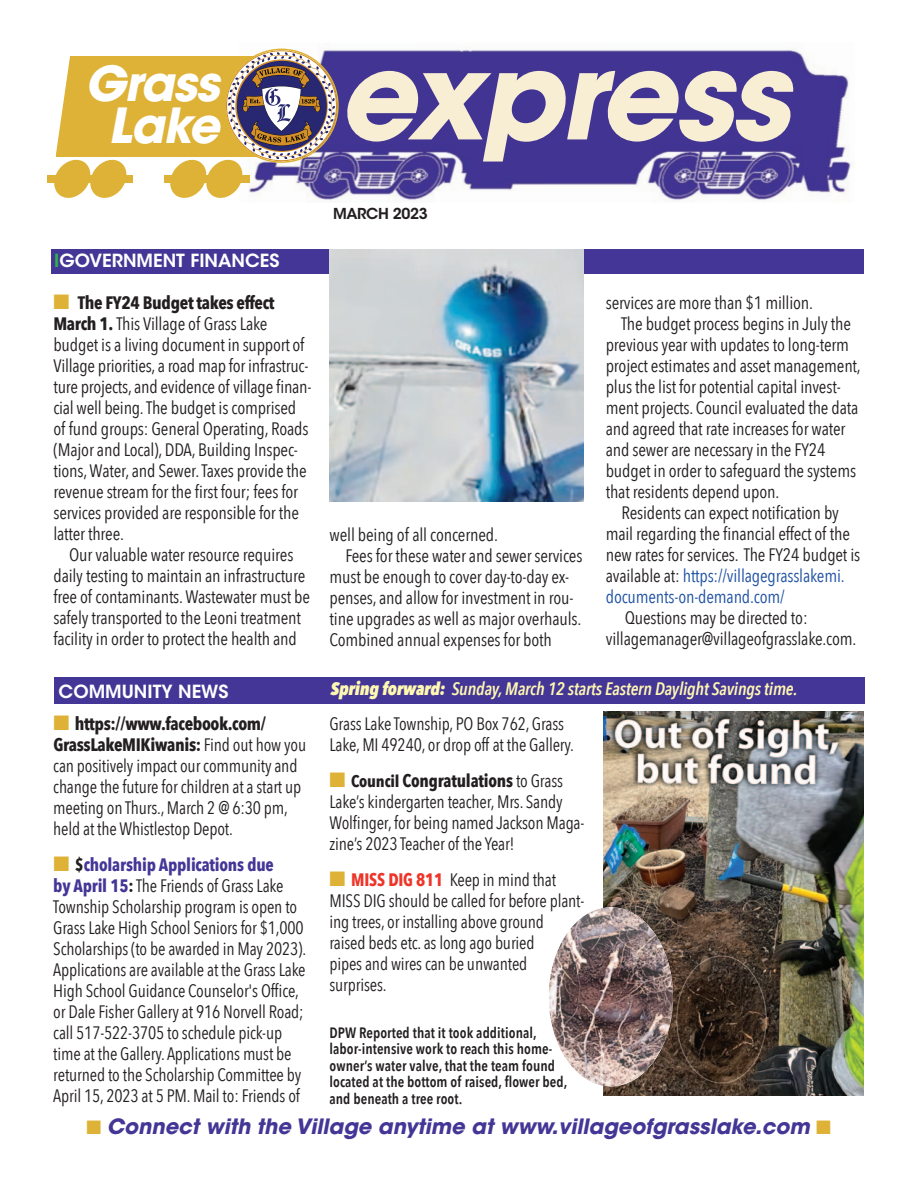
<style>
.page{position:relative;width:918px;height:1188px;background:#fff}
.page>*{position:absolute;margin:0;border:0;box-sizing:border-box;transform-origin:0 0}
.t1{font:italic 700 119.4px "ITC Avant Garde Std";letter-spacing:-.025em;color:#f7eed3}
.t2{font:italic 700 48px "ITC Avant Garde Std";letter-spacing:-.025em;color:#fff}
.t3{font:italic 700 21px "ITC Avant Garde Std";color:#443696}
.t4{font:18px/21px "Avenir Next Condensed";letter-spacing:-.01em;color:#231f20}
.t5{font:18px "Avenir Next Condensed";letter-spacing:-.01em;color:#1e51a3}
.t6{font:italic 600 18px "Avenir Next Condensed";letter-spacing:-.01em;color:#fff8b2}
.t7{font:600 18px "ITC Avant Garde Std";color:#fff}
.t8{font:600 15px/16.5px "Avenir Next Condensed";letter-spacing:.005em;color:#231f20}
.t9{font:600 15px "ITC Avant Garde Std";letter-spacing:-.025em;color:#231f20}
.s1{color:#30b24a}
.s2{color:#ddb236}
.s3{font-weight:700}
.s4{color:#443696}
.s5{font-weight:700;color:#443696}
.s6{color:#231f20}
.s7{font-weight:800}
.s8{font-weight:700;font-size:16.5px}
.s9{font-weight:700;color:#ee3529}
</style>
<div class="page">
<img style="left:275px;top:48px;width:576px;height:154px">
<div style="left:56px;top:57px;width:200px;height:100px;background:#ddb236"></div>
<svg style="left:168px;top:49px;width:171px;height:152px"></svg>
<div style="left:164px;top:175px;width:86px;height:8px;background:#ddb236"></div>
<div style="left:48px;top:175px;width:85px;height:8px;background:#ddb236"></div>
<svg style="left:47px;top:56px;width:81px;height:142px"></svg>
<div style="left:52px;top:249px;width:812px;height:25px;background:#443696"></div>
<div style="left:54px;top:677px;width:811px;height:27px;background:#443696"></div>
<img style="left:604px;top:712px;width:259px;height:383px">
<img style="left:549px;top:907px;width:124px;height:179px;border-radius:50%">
<img style="left:330px;top:249px;width:253px;height:252px">
<p class="t2" style="left:85px;top:57px;width:136px">Grass</p>
<p class="t2" style="left:108px;top:98px;width:113px">Lake</p>
<p class="t7" style="left:54px;top:250px;width:227px"><span class="s1">I</span>GOVERNMENT FINANCES</p>
<p class="t4" style="left:53px;top:293px;width:260px"><span class="s2">■</span> <span class="s3">The FY24 Budget takes effect March 1.</span> This Village of Grass Lake budget is a living document in support of Village priorities, a road map for infrastruc&shy;ture projects, and evidence of village finan&shy;cial well being. The budget is comprised of fund groups: General Operating, Roads (Major and Local), DDA, Building Inspec&shy;tions, Water, and Sewer. Taxes provide the revenue stream for the first four; fees for services provided are responsible for the latter three.</p>
<p class="t4" style="left:53px;top:545px;width:258px;text-indent:16px">Our valuable water resource requires daily testing to maintain an infrastructure free of contaminants. Wastewater must be safely transported to the Leoni treatment facility in order to protect the health and</p>
<p class="t7" style="left:53px;top:681px;width:177px"><span class="s4">I</span>COMMUNITY NEWS</p>
<p class="t4" style="left:53px;top:713px;width:254px"><span class="s2">■</span> <span class="s3">https://www.facebook.com/ GrassLakeMIKiwanis:</span> Find out how you can positively impact our community and change the future for children at a start up meeting on Thurs., March 2 @ 6:30 pm, held at the Whistlestop Depot.</p>
<p class="t4" style="left:53px;top:854px;width:254px"><span class="s2">■</span> <span class="s3">$</span><span class="s5">cholarship Applications due<br>by April 15</span><span class="s3">:</span> The Friends of Grass Lake Township Scholarship program is open to Grass Lake High School Seniors for $1,000<br>Scholarships (to be awarded in May 2023).<br>Applications are available at the Grass Lake High School Guidance Counselor's Office, or Dale Fisher Gallery at 916 Norvell Road; call 517-522-3705 to schedule pick-up time at the Gallery. Applications must be returned to the Scholarship Committee by April 15, 2023 at 5 PM. Mail to: Friends of</p>
<p class="t1" style="left:338px;top:28px;width:452px">express</p>
<p class="t9" style="left:333px;top:205px;width:96px">MARCH 2023</p>
<p class="t4" style="left:606px;top:293px;width:209px">services are more than $1 million.</p>
<p class="t4" style="left:606px;top:314px;width:257px;text-indent:15px">The budget process begins in July the previous year with updates to long-term project estimates and asset management, plus the list for potential capital invest&shy;ment projects. Council evaluated the data and agreed that rate increases for water and sewer are necessary in the FY24 budget in order to safeguard the systems that residents depend upon.</p>
<p class="t4" style="left:622px;top:503px;width:219px">Residents can expect notification by</p>
<p class="t4" style="left:606px;top:524px;width:246px">mail regarding the financial effect of the</p>
<p class="t4" style="left:606px;top:545px;width:256px">new rates for services. The FY24 budget is</p>
<p class="t5" style="left:606px;top:564px;width:240px"><span class="s6">available at:</span> https://villagegrasslakemi.</p>
<p class="t5" style="left:606px;top:585px;width:180px">documents-on-demand.com/</p>
<p class="t4" style="left:625px;top:608px;width:185px">Questions may be directed to:</p>
<p class="t4" style="left:606px;top:629px;width:252px">villagemanager@villageofgrasslake.com.</p>
<p class="t6" style="left:331px;top:677px;width:468px"><span class="s7">Spring forward:</span> Sunday, March 12 starts Eastern Daylight Savings time.</p>
<p class="t4" style="left:330px;top:524px;width:170px">well being of all concerned.</p>
<p class="t4" style="left:345px;top:545px;width:239px">Fees for these water and sewer services</p>
<p class="t4" style="left:330px;top:566px;width:241px">must be enough to cover day-to-day ex-</p>
<p class="t4" style="left:330px;top:587px;width:245px">penses, and allow for investment in rou-</p>
<p class="t4" style="left:330px;top:608px;width:253px">tine upgrades as well as major overhauls.</p>
<p class="t4" style="left:330px;top:629px;width:224px">Combined annual expenses for both</p>
<p class="t4" style="left:329px;top:713px;width:246px">Grass Lake Township, PO Box 762, Grass<br>Lake, MI 49240, or drop off at the Gallery.</p>
<p class="t4" style="left:329px;top:770px;width:257px"><span class="s2">■</span> <span class="s8">Council</span> <span class="s3">Congratulations</span> to Grass Lake’s kindergarten teacher, Mrs. Sandy Wolfinger, for being named Jackson Maga&shy;zine’s 2023 Teacher of the Year!</p>
<p class="t4" style="left:329px;top:869px;width:256px"><span class="s2">■</span> <span class="s9">MISS DIG 811</span> Keep in mind that<br>MISS DIG should be called for before plant&shy;ing trees, or installing above ground raised beds etc. as long ago buried<br>pipes and wires can be unwanted surprises.</p>
<p class="t8" style="left:329px;top:1025px;width:239px">DPW Reported that it took additional, labor-intensive work to reach this home&shy;owner’s water valve, that the team found located at the bottom of raised, flower bed, and beneath a tree root.</p>
<p class="t3" style="left:86px;top:1114px;width:746px"><span class="s2">■</span> Connect with the Village anytime at www.villageofgrasslake.com <span class="s2">■</span></p>
</div>
